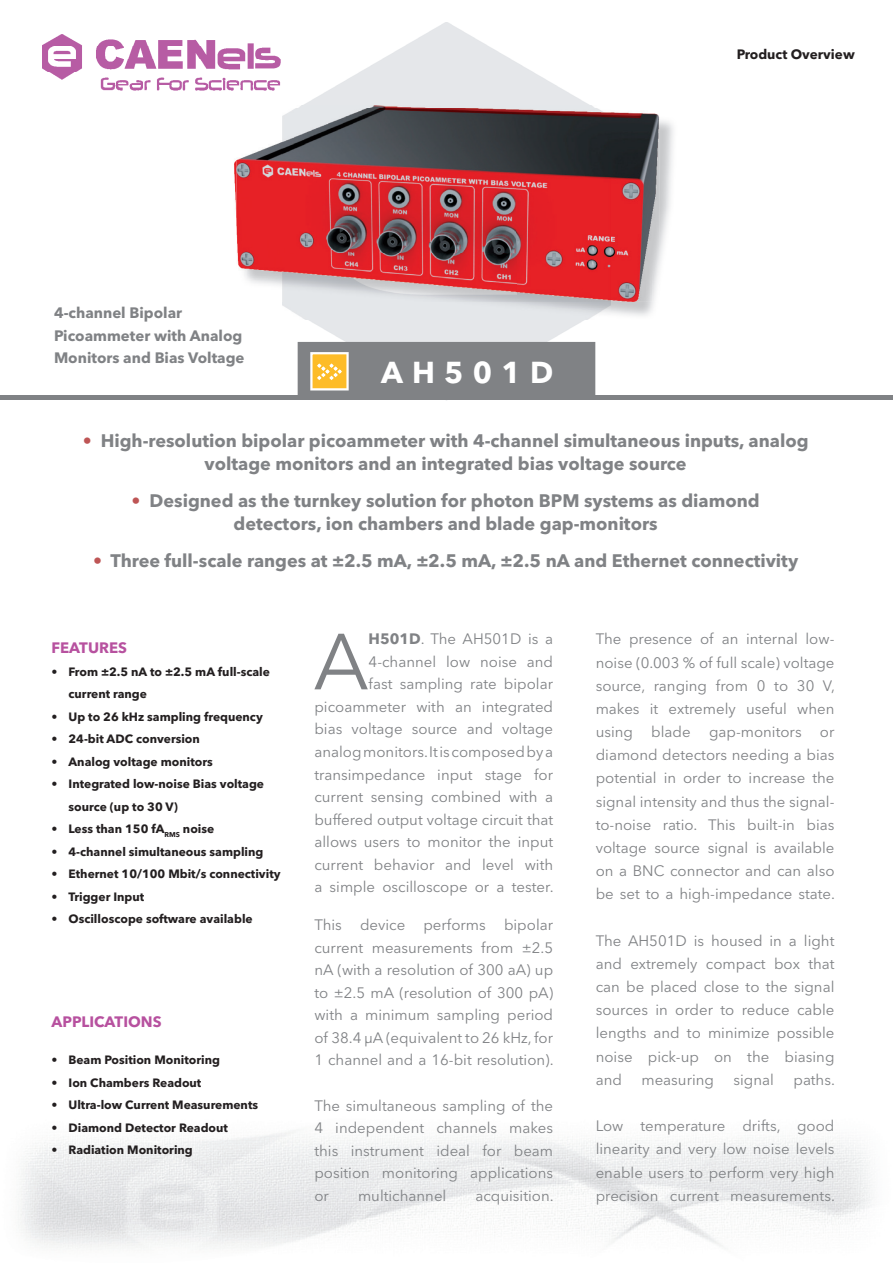
<style>
.page{position:relative;width:893px;height:1263px;background:#fff}
.page>*{position:absolute;margin:0;border:0;box-sizing:border-box;transform-origin:0 0}
.t1{font:78.6px "Avenir Next LT Pro";color:#808285}
.t2{font:700 30px "Avenir Next LT Pro";letter-spacing:.305em;color:#fff}
.t3{font:700 18px/22.5px "Avenir Next LT Pro";color:#808285;text-align:center}
.t4{font:15px/22.5px "Avenir Next LT Pro";color:#808285;text-align:justify}
.t5{font:700 15px/22.5px "Avenir Next LT Pro";color:#808285}
.t6{font:700 15px "Avenir Next LT Pro";color:#b7519f}
.t7{font:700 13.5px "Avenir Next LT Pro";color:#231f20}
.t8{font:700 12px/22.5px "Avenir Next LT Pro";color:#231f20}
.s1{color:#be5555}
.s2{font-weight:700}
</style>
<div class="page">
<img style="left:283px;top:22px;width:327px;height:378px">
<img style="left:43px;top:34px;width:238px;height:56px">
<hr style="left:0;top:395px;width:893px;height:4px;background:#808285">
<svg style="left:298px;top:342px;width:297px;height:53px;background:#8b8981"></svg>
<img style="left:18px;top:1132px;width:855px;height:116px">
<img style="left:282px;top:117px;width:391px;height:203px">
<img style="left:236px;top:108px;width:423px;height:194px">
<p class="t5" style="left:54px;top:301px;width:192px">4-channel Bipolar<br>Picoammeter with Analog<br>Monitors and Bias Voltage</p>
<h2 class="t2" style="left:381px;top:354px;width:174px">AH501D</h2>
<p class="t7" style="left:737px;top:46px;width:120px">Product Overview</p>
<p class="t3" style="left:83px;top:429px;width:727px"><span class="s1">•</span> High-resolution bipolar picoammeter with 4-channel simultaneous inputs, analog voltage monitors and an integrated bias voltage source</p>
<p class="t3" style="left:132px;top:489px;width:630px"><span class="s1">•</span> Designed as the turnkey solution for photon BPM systems as diamond detectors, ion chambers and blade gap-monitors</p>
<p class="t3" style="left:93px;top:549px;width:707px"><span class="s1">•</span> Three full-scale ranges at ±2.5 mA, ±2.5 mA, ±2.5 nA and Ethernet connectivity</p>
<p class="t6" style="left:52px;top:639px;width:77px">FEATURES</p>
<p class="t8" style="left:69px;top:660px;width:203px;text-indent:-17px">• From ±2.5 nA to ±2.5 mA full-scale current range</p>
<p class="t8" style="left:52px;top:705px;width:213px">• Up to 26 kHz sampling frequency</p>
<p class="t8" style="left:52px;top:728px;width:150px">• 24-bit ADC conversion</p>
<p class="t8" style="left:52px;top:750px;width:163px">• Analog voltage monitors</p>
<p class="t8" style="left:69px;top:773px;width:197px;text-indent:-17px">• Integrated low-noise Bias voltage source (up to 30 V)</p>
<p class="t8" style="left:52px;top:818px;width:164px">• Less than 150 fA<sub>RMS</sub> noise</p>
<p class="t8" style="left:52px;top:840px;width:213px">• 4-channel simultaneous sampling</p>
<p class="t8" style="left:52px;top:863px;width:231px">• Ethernet 10/100 Mbit/s connectivity</p>
<p class="t8" style="left:52px;top:885px;width:94px">• Trigger Input</p>
<p class="t8" style="left:52px;top:908px;width:203px">• Oscilloscope software available</p>
<p class="t6" style="left:52px;top:1012px;width:112px">APPLICATIONS</p>
<p class="t8" style="left:52px;top:1049px;width:170px">• Beam Position Monitoring</p>
<p class="t8" style="left:52px;top:1071px;width:151px">• Ion Chambers Readout</p>
<p class="t8" style="left:52px;top:1094px;width:208px">• Ultra-low Current Measurements</p>
<p class="t8" style="left:52px;top:1116px;width:178px">• Diamond Detector Readout</p>
<p class="t8" style="left:52px;top:1139px;width:143px">• Radiation Monitoring</p>
<p class="t4" style="left:314px;top:628px;width:241px;text-align:right"><span class="s2">H501D</span>. The AH501D is a<br>4-channel low noise and<br>fast sampling rate bipolar picoammeter with an integrated bias voltage source and voltage analog monitors. It is composed by a transimpedance input stage for current sensing combined with a buffered output voltage circuit that allows users to monitor the input current behavior and level with a simple oscilloscope or a tester.</p>
<p class="t4" style="left:314px;top:913px;width:241px">This device performs bipolar current measurements from ±2.5 nA (with a resolution of 300 aA) up to ±2.5 mA (resolution of 300 pA) with a minimum sampling period of 38.4 μA (equivalent to 26 kHz, for 1 channel and a 16-bit resolution).</p>
<p class="t4" style="left:314px;top:1094px;width:240px">The simultaneous sampling of the 4 independent channels makes this instrument ideal for beam position monitoring applications or</p>
<h1 class="t1" style="left:314px;top:615px;width:56px">A</h1>
<p class="t4" style="left:358px;top:1184px;width:90px">multichannel</p>
<p class="t4" style="left:475px;top:1184px;width:80px">acquisition.</p>
<p class="t4" style="left:596px;top:627px;width:241px;line-height:23.1px">The presence of an internal low&shy;noise (0.003 % of full scale) voltage source, ranging from 0 to 30 V, makes it extremely useful when using blade gap-monitors or diamond detectors needing a bias potential in order to increase the signal intensity and thus the signal&shy;to-noise ratio. This built-in bias voltage source signal is available on a BNC connector and can also be set to a high-impedance state.</p>
<p class="t4" style="left:596px;top:929px;width:240px;line-height:23.1px">The AH501D is housed in a light and extremely compact box that can be placed close to the signal sources in order to reduce cable lengths and to minimize possible noise pick-up on the biasing and</p>
<p class="t4" style="left:641px;top:1068px;width:74px">measuring</p>
<p class="t4" style="left:734px;top:1068px;width:42px">signal</p>
<p class="t4" style="left:793px;top:1068px;width:43px">paths.</p>
<p class="t4" style="left:596px;top:1114px;width:241px;line-height:23.1px">Low temperature drifts, good linearity and very low noise levels enable users to perform very high precision current measurements.</p>
</div>
